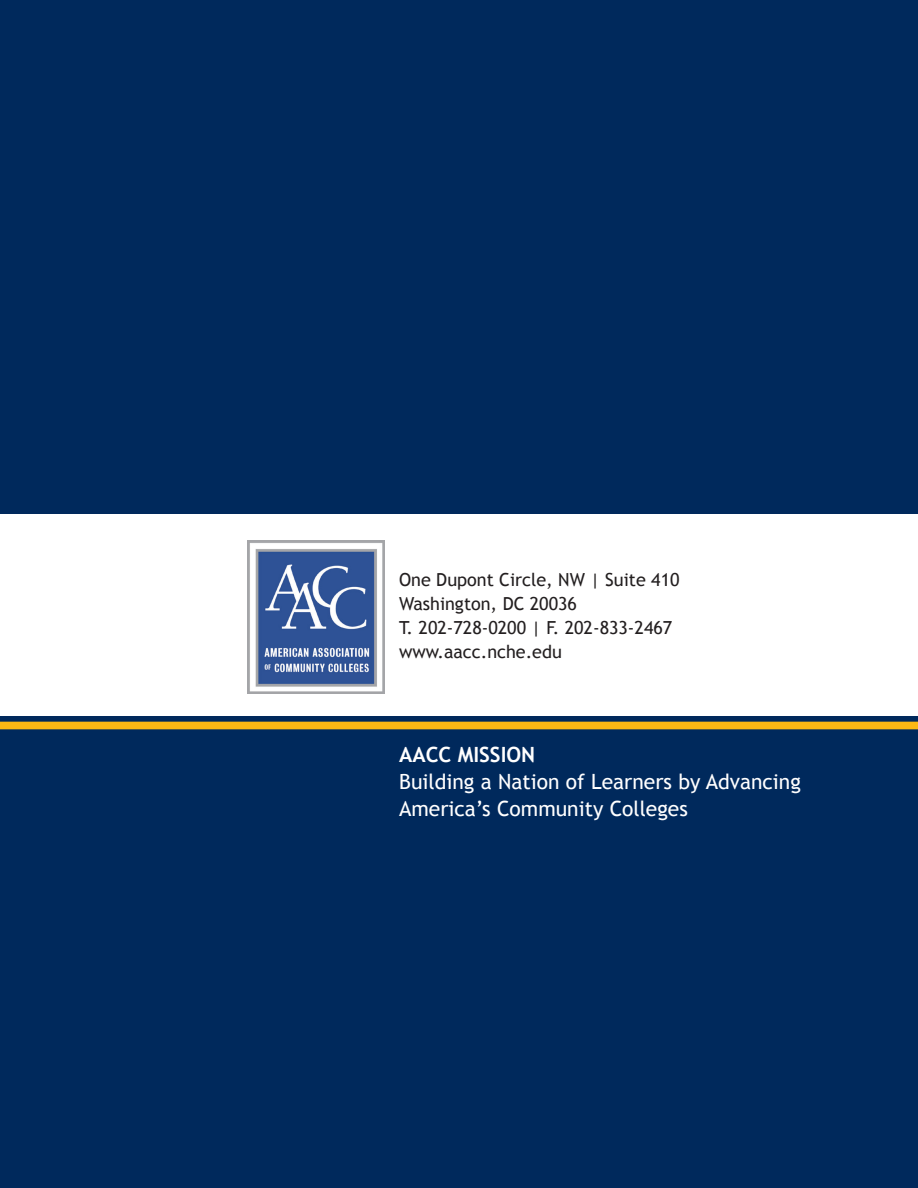
<style>
.page{position:relative;width:918px;height:1188px;background:#00295c}
.page>*{position:absolute;margin:0;border:0;box-sizing:border-box;transform-origin:0 0}
.t1{font:21px/27px "Trebuchet MS";color:#fff}
.t2{font:700 21px "Trebuchet MS";color:#fff}
.t3{font:18px/24px "Trebuchet MS";color:#231f20}
</style>
<div class="page">
<div style="left:0;top:515px;width:918px;height:201px;background:#fff"></div>
<div style="left:0;top:722px;width:918px;height:7px;background:#fcb814"></div>
<img style="left:248px;top:541px;width:137px;height:152px">
<p class="t3" style="left:399px;top:568px;width:282px">One Dupont Circle, NW | Suite 410<br>Washington, DC 20036<br>T. 202-728-0200 | F. 202-833-2467 www.aacc.nche.edu</p>
<p class="t2" style="left:399px;top:742px;width:138px">AACC MISSION</p>
<p class="t1" style="left:399px;top:769px;width:403px">Building a Nation of Learners by Advancing<br>America’s Community Colleges</p>
</div>
